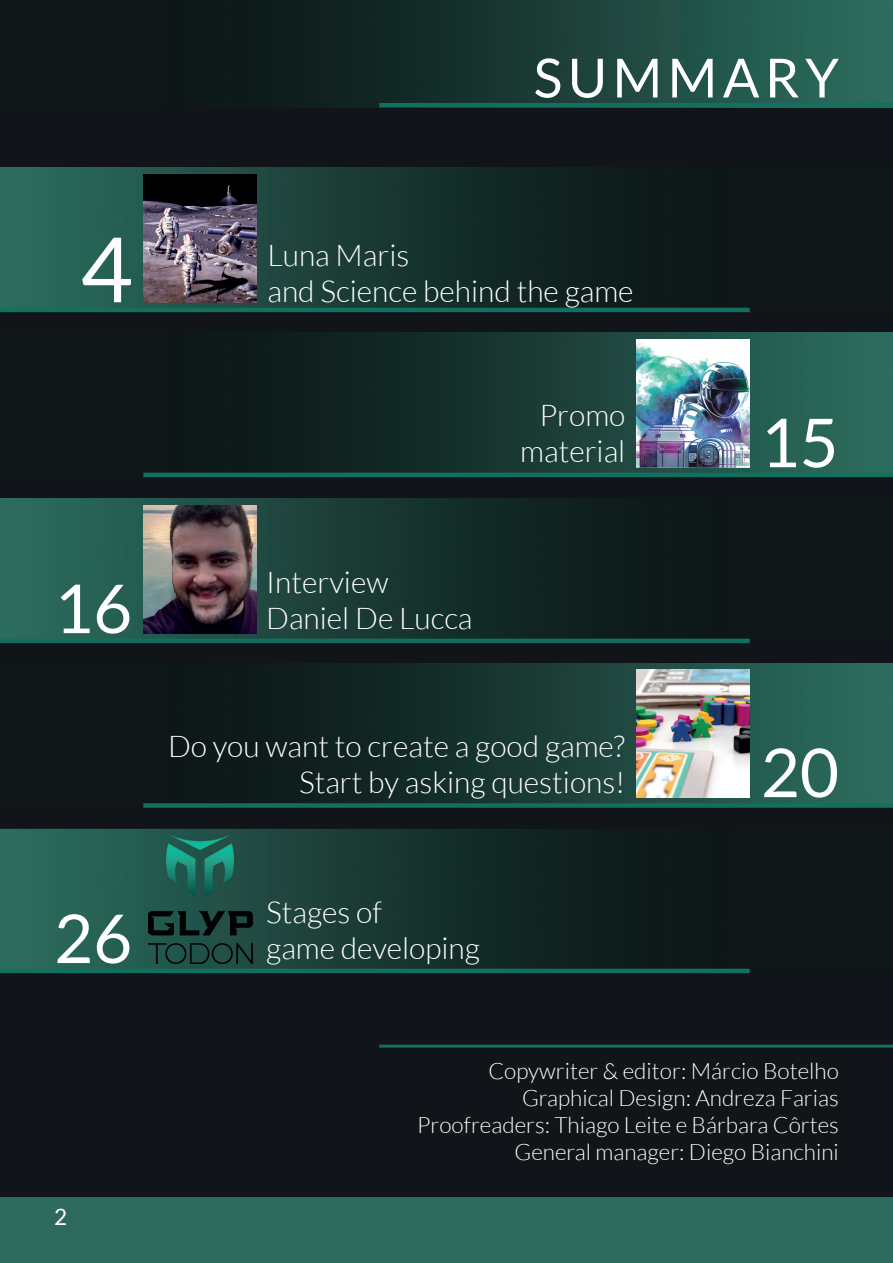
<style>
.page{position:relative;width:893px;height:1263px;background:#111418}
.page>*{position:absolute;margin:0;border:0;box-sizing:border-box;transform-origin:0 0}
.t1{font:90px "Lato";color:#fff}
.t2{font:67.5px "Lato";color:#fff}
.t3{font:54px "Lato";letter-spacing:.1em;color:#fff}
.t4{font:300 30px/36px "Lato";color:#fff}
.t5{font:300 22.5px/27px "Lato";color:#fff;text-align:right}
.t6{font:22.5px "Lato";color:#fff}
</style>
<div class="page">
<img style="left:299px;top:663px;width:594px;height:140px">
<img style="left:0;top:829px;width:750px;height:140px">
<img style="left:0;top:168px;width:750px;height:140px">
<img style="left:143px;top:333px;width:750px;height:140px">
<img style="left:0;top:499px;width:750px;height:140px">
<hr style="left:379px;top:1044px;width:514px;height:3px;background:#136f60">
<div style="left:143px;top:803px;width:750px;height:5px;background:#136f60"></div>
<hr style="left:143px;top:473px;width:750px;height:4px;background:#136f60">
<hr style="left:0;top:969px;width:750px;height:4px;background:#136f60">
<hr style="left:0;top:639px;width:750px;height:4px;background:#136f60">
<hr style="left:0;top:308px;width:750px;height:4px;background:#136f60">
<div style="left:0;top:1197px;width:893px;height:66px;background:#2d6a5d"></div>
<img style="left:299px;top:0;width:594px;height:107px">
<img style="left:143px;top:174px;width:114px;height:128px">
<img style="left:636px;top:339px;width:114px;height:128px">
<img style="left:143px;top:505px;width:114px;height:128px">
<img style="left:636px;top:669px;width:114px;height:128px">
<img style="left:148px;top:834px;width:104px;height:129px">
<hr style="left:379px;top:103px;width:514px;height:4px;background:#136f60">
<h3 class="t3" style="left:534px;top:48px;width:307px">SUMMARY</h3>
<h1 class="t1" style="left:80px;top:219px;width:54px">4</h1>
<p class="t4" style="left:267px;top:238px;width:368px">Luna Maris<br>and Science behind the game</p>
<p class="t4" style="left:520px;top:398px;width:107px;text-align:right">Promo material</p>
<h2 class="t2" style="left:760px;top:405px;width:80px">15</h2>
<h2 class="t2" style="left:54px;top:571px;width:80px">16</h2>
<h2 class="t2" style="left:54px;top:901px;width:80px">26</h2>
<p class="t6" style="left:54px;top:1204px;width:15px">2</p>
<p class="t4" style="left:266px;top:565px;width:208px">Interview<br>Daniel De Lucca</p>
<p class="t4" style="left:168px;top:728px;width:458px;text-align:right">Do you want to create a good game?<br>Start by asking questions!</p>
<p class="t4" style="left:266px;top:895px;width:215px">Stages of<br>game developing</p>
<h2 class="t2" style="left:761px;top:735px;width:80px">20</h2>
<p class="t5" style="left:417px;top:1058px;width:423px">Copywriter &amp; editor: Márcio Botelho Graphical Design: Andreza Farias Proofreaders: Thiago Leite e Bárbara Côrtes General manager: Diego Bianchini</p>
</div>
